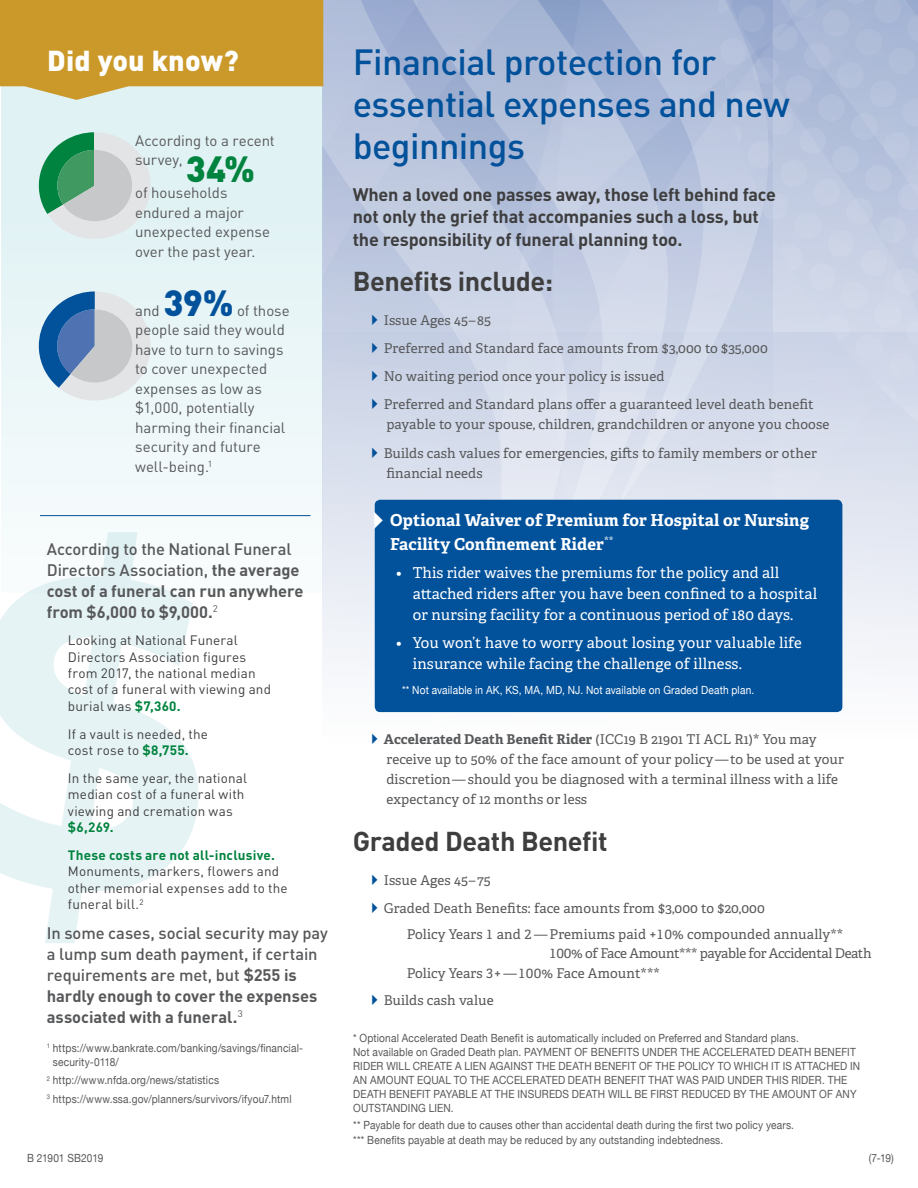
<style>
.page{position:relative;width:918px;height:1188px;background:#fff}
.page>*{position:absolute;margin:0;border:0;box-sizing:border-box;transform-origin:0 0}
.t1{font:700 481.65px "Freight Sans Pro";color:#e6f3f5;scale:.9 1}
.t2{font:500 36px/42px "DINOT";letter-spacing:-.015em;color:#01519b}
.t3{font:900 36px "DINOT";color:#01519b}
.t4{font:900 36px "DINOT";color:#00833e}
.t5{font:900 28.5px "DINOT";letter-spacing:.01em;color:#fff}
.t6{font:700 27px "DINOT";letter-spacing:-.015em;color:#3e3e3f}
.t7{font:700 18px/22.5px "DINOT";letter-spacing:-.01em;color:#3e3e3f}
.t8{font:500 16.5px/21px "DINOT";letter-spacing:-.01em;color:#57585a}
.t9{font:700 16.5px/21px "DINOT";letter-spacing:-.005em;color:#57585a}
.t10{font:700 16.5px/24px "Adelle";letter-spacing:.01em;color:#fff}
.t11{font:15px/19.5px "DINOT";letter-spacing:-.005em;color:#57585a}
.t12{font:15px/21px "Adelle";letter-spacing:.01em;color:#fff}
.t13{font:13.5px/28px "Adelle";letter-spacing:.01em;color:#57585a}
.t14{font:13.5px/16.5px "DINOT";letter-spacing:.01em;color:#3e3e3f}
.t15{font:13.5px "Adelle";letter-spacing:-.025em;color:#57585a}
.t16{font:700 13.5px "DINOT";letter-spacing:.015em;color:#00833e}
.t17{font:11.25px/14px "Helvetica Neue";letter-spacing:.015em;color:#57585a;scale:.9 1}
.t18{font:11.25px "Helvetica Neue";letter-spacing:.02em;color:#fff;scale:.9 1}
.t19{font:11.25px "Helvetica Neue";letter-spacing:-.01em;color:#57585a;scale:.9 1}
.s1{font-weight:500}
.s2{font-weight:700;color:#00833e}
.s3{font-weight:700}
</style>
<div class="page">
<svg style="left:571px;top:578px;width:347px;height:135px"></svg>
<svg style="left:323px;top:0;width:248px;height:713px;background:#ced6e7"></svg>
<svg style="left:372px;top:0;width:100px;height:637px;background:#c0cae0"></svg>
<svg style="left:472px;top:0;width:218px;height:500px;background:#c3cde2"></svg>
<svg style="left:690px;top:0;width:228px;height:578px;background:#c6cfe3"></svg>
<div style="left:1px;top:34px;width:322px;height:559px;background:#ecf6f8;border-radius:5px"></div>
<svg style="left:39px;top:291px;width:112px;height:109px"></svg>
<svg style="left:31px;top:132px;width:128px;height:107px"></svg>
<div style="left:375px;top:500px;width:467px;height:212px;background:#01519b;border-radius:5px"></div>
<svg style="left:0;top:0;width:323px;height:100px;background:#cca341"></svg>
<hr style="left:40px;top:515px;width:271px;height:1px;background:#01519b">
<svg style="left:372px;top:315px;width:6px;height:10px"></svg>
<svg style="left:372px;top:343px;width:6px;height:10px"></svg>
<svg style="left:372px;top:371px;width:6px;height:10px"></svg>
<svg style="left:372px;top:399px;width:6px;height:10px"></svg>
<svg style="left:372px;top:447px;width:6px;height:11px"></svg>
<svg style="left:374px;top:511px;width:1px;height:18px"></svg>
<h3 class="t5" style="left:47px;top:41px;width:193px">Did you know?</h3>
<h3 class="t11" style="left:135px;top:130px;width:141px">According to a recent survey,</h3>
<h3 class="t11" style="left:135px;top:183px;width:136px">of households endured a major unexpected expense over the past year.</h3>
<h2 class="t4" style="left:186px;top:144px;width:71px">34%</h2>
<h2 class="t3" style="left:163px;top:279px;width:72px">39%</h2>
<h3 class="t11" style="left:135px;top:301px;width:156px;text-indent:102px">of those people said they would have to turn to savings to cover unexpected expenses as low as $1,000, potentially harming their financial security and future well-being.<sup>1</sup></h3>
<h3 class="t11" style="left:135px;top:301px;width:26px">and</h3>
<h1 class="t1" style="left:-29px;top:396px;width:272px">$</h1>
<h3 class="t9" style="left:47px;top:538px;width:258px"><span class="s1">According to the National Funeral<br>Directors Association,</span> the average cost of a funeral can run anywhere from $6,000 to $9,000.<sup>2</sup></h3>
<p class="t14" style="left:68px;top:632px;width:205px">Looking at National Funeral<br>Directors Association figures from 2017, the national median cost of a funeral with viewing and burial was <span class="s2">$7,360.</span></p>
<p class="t14" style="left:68px;top:725px;width:142px">If a vault is needed, the cost rose to <span class="s2">$8,755.</span></p>
<p class="t14" style="left:68px;top:769px;width:181px">In the same year, the national median cost of a funeral with viewing and cremation was</p>
<p class="t16" style="left:68px;top:818px;width:47px">$6,269.</p>
<p class="t16" style="left:68px;top:846px;width:209px">These costs are not all-inclusive.</p>
<p class="t14" style="left:68px;top:863px;width:221px">Monuments, markers, flowers and other memorial expenses add to the funeral bill.<sup>2</sup></p>
<h3 class="t8" style="left:47px;top:922px;width:283px">In some cases, social security may pay a lump sum death payment, if certain requirements are met, but <span class="s3">$255 is hardly enough to cover the expenses associated with a funeral.</span><sup>3</sup></h3>
<p class="t17" style="left:53px;top:1042px;width:279px;text-indent:-6px"><sup>1</sup> https://www.bankrate.com/banking/savings/financial&shy;security-0118/</p>
<p class="t17" style="left:47px;top:1072px;width:274px;line-height:18.5px"><sup>2</sup> http://www.nfda.org/news/statistics<br><sup>3</sup> https://www.ssa.gov/planners/survivors/ifyou7.html</p>
<h2 class="t2" style="left:353px;top:40px;width:439px">Financial protection for essential expenses and new beginnings</h2>
<h3 class="t7" style="left:353px;top:183px;width:425px">When a loved one passes away, those left behind face not only the grief that accompanies such a loss, but the responsibility of funeral planning too.</h3>
<h3 class="t6" style="left:353px;top:264px;width:202px">Benefits include:</h3>
<p class="t13" style="left:384px;top:306px;width:431px">Issue Ages 45–85<br>Preferred and Standard face amounts from $3,000 to $35,000<br>No waiting period once your policy is issued<br>Preferred and Standard plans offer a guaranteed level death benefit</p>
<p class="t13" style="left:384px;top:411px;width:447px">payable to your spouse, children, grandchildren or anyone you choose<br>Builds cash values for emergencies, gifts to family members or other</p>
<p class="t13" style="left:386px;top:460px;width:98px">financial needs</p>
<h3 class="t10" style="left:390px;top:508px;width:420px">Optional Waiver of Premium for Hospital or Nursing<br>Facility Confinement Rider<sup>**</sup></h3>
<h3 class="t12" style="left:413px;top:563px;width:406px;text-indent:-16px">• This rider waives the premiums for the policy and all attached riders after you have been confined to a hospital or nursing facility for a continuous period of 180 days.</h3>
<h3 class="t12" style="left:413px;top:632px;width:391px;text-indent:-16px">• You won’t have to worry about losing your valuable life insurance while facing the challenge of illness.</h3>
<p class="t18" style="left:402px;top:682px;width:393px">** Not available in AK, KS, MA, MD, NJ. Not available on Graded Death plan.</p>
<p class="t13" style="left:384px;top:729px;width:462px;line-height:20.2px"><span class="s3">Accelerated Death Benefit Rider</span> (ICC19 B 21901 TI ACL R1)* You may receive up to 50% of the face amount of your policy — to be used at your discretion— should you be diagnosed with a terminal illness with a life expectancy of 12 months or less</p>
<h3 class="t6" style="left:353px;top:824px;width:256px">Graded Death Benefit</h3>
<p class="t13" style="left:384px;top:866px;width:383px">Issue Ages 45–75<br>Graded Death Benefits: face amounts from $3,000 to $20,000</p>
<p class="t13" style="left:407px;top:920px;width:438px">Policy Years 1 and 2 — Premiums paid +10% compounded annually**</p>
<p class="t15" style="left:549px;top:945px;width:324px">100% of Face Amount*** payable for Accidental Death</p>
<p class="t13" style="left:407px;top:959px;width:255px">Policy Years 3+ —100% Face Amount***</p>
<p class="t13" style="left:384px;top:986px;width:111px">Builds cash value</p>
<p class="t17" style="left:353px;top:1031px;width:565px">* Optional Accelerated Death Benefit is automatically included on Preferred and Standard plans.<br>Not available on Graded Death plan. PAYMENT OF BENEFITS UNDER THE ACCELERATED DEATH BENEFIT RIDER WILL CREATE A LIEN AGAINST THE DEATH BENEFIT OF THE POLICY TO WHICH IT IS ATTACHED IN AN AMOUNT EQUAL TO THE ACCELERATED DEATH BENEFIT THAT WAS PAID UNDER THIS RIDER. THE DEATH BENEFIT PAYABLE AT THE INSUREDS DEATH WILL BE FIRST REDUCED BY THE AMOUNT OF ANY OUTSTANDING LIEN.</p>
<p class="t17" style="left:353px;top:1118px;width:491px;line-height:15px">** Payable for death due to causes other than accidental death during the first two policy years. *** Benefits payable at death may be reduced by any outstanding indebtedness.</p>
<p class="t19" style="left:27px;top:1149px;width:86px">B 21901 SB2019</p>
<p class="t17" style="left:869px;top:1151px;width:29px">(7-19)</p>
</div>
